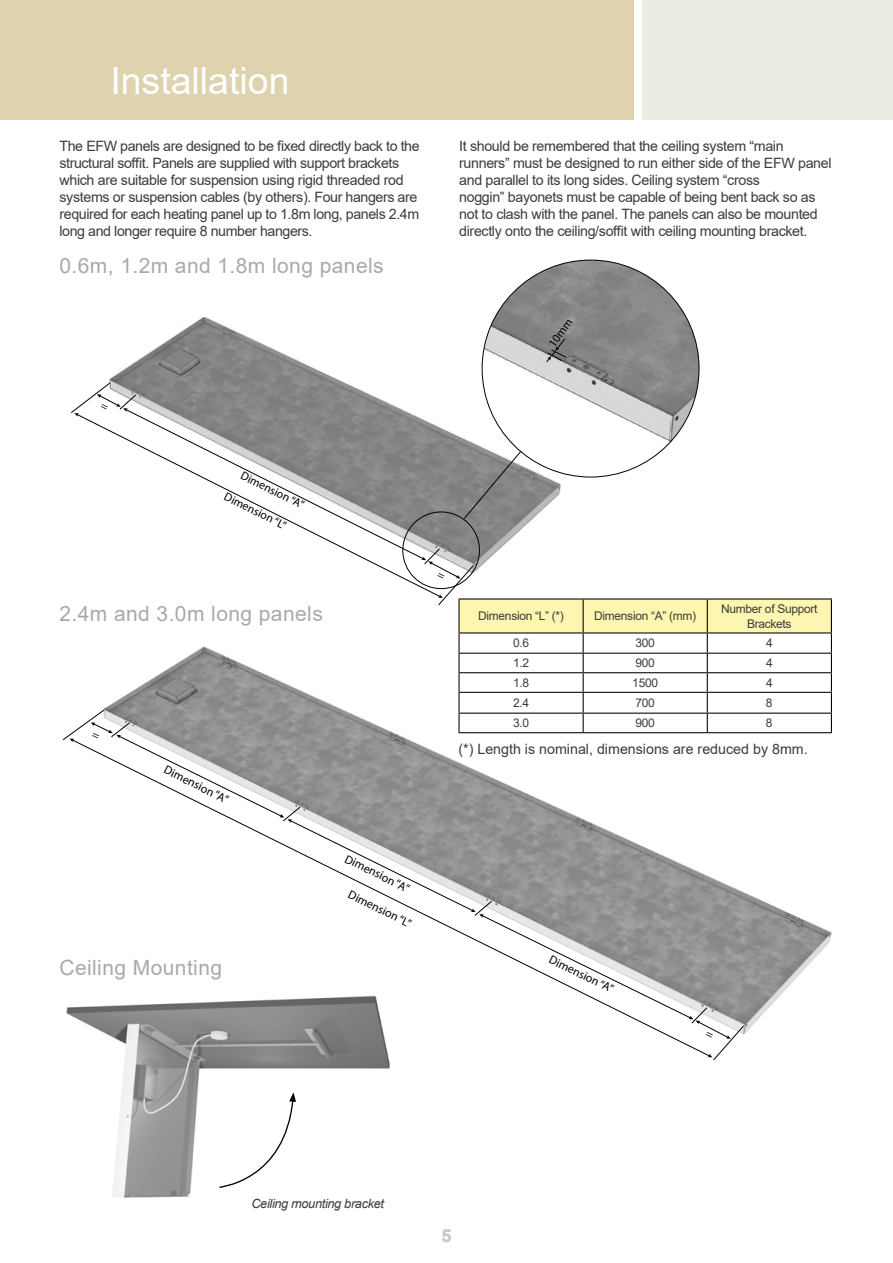
<style>
.page{position:relative;width:893px;height:1263px;background:#fff}
.page>*{position:absolute;margin:0;border:0;box-sizing:border-box;transform-origin:0 0}
.t1{font:37.5px "Arial";color:#fff}
.t2{font:21px "Arial";letter-spacing:.02em;color:#a7a9ac}
.t3{font:700 18px "Arial";color:#c9cacc}
.t4{font:14.25px/17.1px "Arial";letter-spacing:-.025em;color:#3d3b3c}
.t5{font:14.25px "Arial";color:#3d3b3c}
.t6{font:italic 12.75px "Arial";letter-spacing:-.025em;color:#3d3b3c}
.t7{font:12px/14.4px "Arial";letter-spacing:-.025em;color:#3d3b3c;text-align:center}
.t8{font:12px "Myriad Pro";color:#010101}
.t9{font:11.85px "Myriad Pro";color:#010101}
</style>
<div class="page">
<div style="left:642px;top:0;width:251px;height:119px;background:#ecece5"></div>
<div style="left:0;top:0;width:634px;height:119px;background:#ded3ae"></div>
<img style="left:109px;top:260px;width:476px;height:288px">
<img style="left:482px;top:260px;width:217px;height:217px;border-radius:108px">
<svg style="left:464px;top:451px;width:57px;height:68px;background:#898988"></svg>
<svg style="left:136px;top:409px;width:288px;height:5px"></svg>
<svg style="left:546px;top:338px;width:21px;height:25px"></svg>
<svg style="left:81px;top:414px;width:360px;height:134px"></svg>
<img style="left:112px;top:1059px;width:278px;height:139px">
<svg style="left:218px;top:1092px;width:78px;height:96px"></svg>
<svg style="left:71px;top:382px;width:65px;height:35px"></svg>
<svg style="left:62px;top:548px;width:770px;height:511px"></svg>
<h1 class="t1" style="left:110px;top:55px;width:181px">Installation</h1>
<h1 class="t1" style="left:112px;top:55px;width:204px">Header Title</h1>
<p class="t4" style="left:60px;top:137px;width:362px">The EFW panels are designed to be fixed directly back to the structural soffit. Panels are supplied with support brackets which are suitable for suspension using rigid threaded rod systems or suspension cables (by others). Four hangers are required for each heating panel up to 1.8m long, panels 2.4m long and longer require 8 number hangers.</p>
<h2 class="t2" style="left:59px;top:251px;width:326px">0.6m, 1.2m and 1.8m long panels</h2>
<p class="t4" style="left:459px;top:137px;width:374px">It should be remembered that the ceiling system “main runners” must be designed to run either side of the EFW panel and parallel to its long sides. Ceiling system “cross<br>noggin” bayonets must be capable of being bent back so as not to clash with the panel. The panels can also be mounted directly onto the ceiling/soffit with ceiling mounting bracket.</p>
<p class="t9" style="left:545px;top:341px;width:33px;rotate:-54deg">10mm</p>
<p class="t9" style="left:244px;top:468px;width:71px;rotate:26deg">Dimension “A”</p>
<p class="t9" style="left:228px;top:489px;width:69px;rotate:26deg">Dimension “L”</p>
<h2 class="t2" style="left:59px;top:599px;width:265px">2.4m and 3.0m long panels</h2>
<p class="t8" style="left:168px;top:762px;width:72px;rotate:26deg">Dimension “A”</p>
<h2 class="t2" style="left:59px;top:953px;width:164px">Ceiling Mounting</h2>
<p class="t8" style="left:349px;top:851px;width:72px;rotate:26deg">Dimension “A”</p>
<p class="t8" style="left:352px;top:887px;width:70px;rotate:26deg">Dimension “L”</p>
<p class="t7" style="left:478px;top:609px;width:87px">Dimension “L” (*)</p>
<p class="t7" style="left:594px;top:609px;width:104px">Dimension “A” (mm)</p>
<p class="t7" style="left:721px;top:602px;width:98px">Number of Support<br>Brackets</p>
<p class="t7" style="left:513px;top:636px;width:18px">0.6</p>
<p class="t7" style="left:635px;top:636px;width:21px">300</p>
<p class="t7" style="left:766px;top:636px;width:8px">4</p>
<p class="t7" style="left:513px;top:656px;width:18px">1.2</p>
<p class="t7" style="left:635px;top:656px;width:21px">900</p>
<p class="t7" style="left:766px;top:656px;width:8px">4</p>
<p class="t7" style="left:513px;top:675px;width:18px">1.8</p>
<p class="t7" style="left:632px;top:675px;width:27px">1500</p>
<p class="t7" style="left:766px;top:675px;width:8px">4</p>
<p class="t7" style="left:513px;top:696px;width:18px">2.4</p>
<p class="t7" style="left:635px;top:696px;width:21px">700</p>
<p class="t7" style="left:766px;top:696px;width:8px">8</p>
<p class="t7" style="left:513px;top:716px;width:18px">3.0</p>
<p class="t7" style="left:635px;top:716px;width:21px">900</p>
<p class="t7" style="left:766px;top:716px;width:8px">8</p>
<p class="t5" style="left:458px;top:739px;width:351px">(*) Length is nominal, dimensions are reduced by 8mm.</p>
<p class="t8" style="left:553px;top:952px;width:72px;rotate:26deg">Dimension “A”</p>
<p class="t6" style="left:251px;top:1195px;width:134px">Ceiling mounting bracket</p>
<p class="t3" style="left:441px;top:1223px;width:12px">5</p>
</div>
